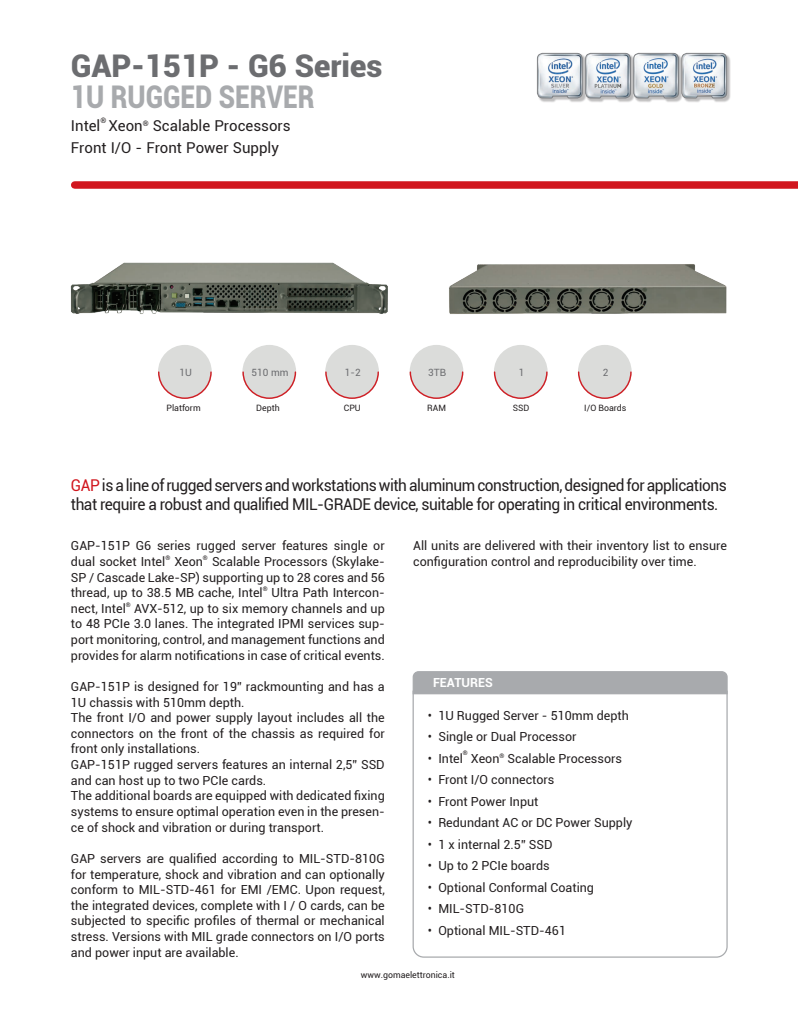
<style>
.page{position:relative;width:798px;height:1028px;background:#fff}
.page>*{position:absolute;margin:0;border:0;box-sizing:border-box;transform-origin:0 0}
.t1{font:900 31.25px "Roboto";color:#6c6d70}
.t2{font:900 31.25px "Roboto";color:#a8aaad;scale:.84 1}
.t3{font:16.25px/18.8px "Roboto";letter-spacing:-.03em;color:#231f20;scale:.95 1}
.t4{font:15px/22.5px "Roboto";color:#231f20}
.t5{font:12.5px/15.6px "Roboto";color:#231f20}
.t6{font:700 12.5px "Roboto";color:#fff}
.t7{font:10px "Roboto";color:#6c6d70}
.t8{font:8.75px "Roboto";color:#231f20}
.t9{font:7.5px "Roboto";color:#231f20}
.t10{font:6.25px "Roboto";color:#231f20}
.s1{color:#d1161e}
</style>
<div class="page">
<img style="left:449px;top:264px;width:278px;height:50px">
<img style="left:70px;top:262px;width:318px;height:52px">
<div style="left:537px;top:54px;width:49px;height:48px;background:#231f20;opacity:.3"></div>
<div style="left:586px;top:54px;width:48px;height:48px;background:#231f20;opacity:.3"></div>
<div style="left:634px;top:54px;width:48px;height:48px;background:#231f20;opacity:.3"></div>
<div style="left:682px;top:54px;width:48px;height:48px;background:#231f20;opacity:.3"></div>
<svg style="left:537px;top:53px;width:190px;height:46px"></svg>
<div style="left:75px;top:181px;width:722px;height:8px;background:#d1161e"></div>
<div style="left:158px;top:345px;width:54px;height:53px;background:#dbdcda;border-radius:50%"></div>
<svg style="left:158px;top:370px;width:54px;height:29px"></svg>
<div style="left:242px;top:345px;width:54px;height:53px;background:#dbdcda;border-radius:50%"></div>
<svg style="left:242px;top:370px;width:55px;height:29px"></svg>
<div style="left:325px;top:345px;width:54px;height:53px;background:#dbdcda;border-radius:50%"></div>
<svg style="left:325px;top:371px;width:54px;height:28px"></svg>
<div style="left:409px;top:345px;width:54px;height:53px;background:#dbdcda;border-radius:50%"></div>
<svg style="left:409px;top:370px;width:55px;height:29px"></svg>
<div style="left:493px;top:345px;width:54px;height:53px;background:#dbdcda;border-radius:50%"></div>
<svg style="left:493px;top:370px;width:55px;height:29px"></svg>
<div style="left:577px;top:345px;width:54px;height:53px;background:#dbdcda;border-radius:50%"></div>
<svg style="left:577px;top:370px;width:55px;height:29px"></svg>
<svg style="left:412px;top:695px;width:316px;height:263px"></svg>
<div style="left:412px;top:671px;width:316px;height:24px;background:#a8aaad"></div>
<h1 class="t1" style="left:71px;top:44px;width:313px">GAP-151P - G6 Series</h1>
<h1 class="t2" style="left:71px;top:75px;width:291px">1U RUGGED SERVER</h1>
<p class="t4" style="left:71px;top:113px;width:31px">Intel</p>
<p class="t9" style="left:100px;top:115px;width:7px">®</p>
<p class="t4" style="left:71px;top:113px;width:221px;text-indent:37px">Xeon<sup>®</sup> Scalable Processors<br>Front I/O - Front Power Supply</p>
<p class="t7" style="left:179px;top:365px;width:14px">1U</p>
<p class="t8" style="left:166px;top:402px;width:36px">Platform</p>
<p class="t7" style="left:251px;top:365px;width:38px">510 mm</p>
<p class="t8" style="left:256px;top:402px;width:25px">Depth</p>
<p class="t7" style="left:345px;top:365px;width:17px">1-2</p>
<p class="t8" style="left:343px;top:402px;width:19px">CPU</p>
<p class="t7" style="left:428px;top:365px;width:19px">3TB</p>
<p class="t8" style="left:427px;top:402px;width:20px">RAM</p>
<p class="t7" style="left:518px;top:365px;width:7px">1</p>
<p class="t8" style="left:512px;top:402px;width:18px">SSD</p>
<p class="t7" style="left:602px;top:365px;width:7px">2</p>
<p class="t8" style="left:584px;top:401px;width:44px">I/O Boards</p>
<h2 class="t3" style="left:71px;top:475px;width:691px"><span class="s1">GAP</span> is a line of rugged servers and workstations with aluminum construction, designed for applications that require a robust and qualified MIL-GRADE device, suitable for operating in critical environments.</h2>
<p class="t5" style="left:71px;top:537px;width:315px">GAP-151P G6 series rugged server features single or dual socket Intel</p>
<p class="t10" style="left:165px;top:553px;width:6px">®</p>
<p class="t5" style="left:174px;top:553px;width:30px">Xeon</p>
<p class="t10" style="left:203px;top:553px;width:6px">®</p>
<p class="t5" style="left:71px;top:553px;width:315px;text-align:justify;text-indent:141px">Scalable Processors (Skylake-SP / Cascade Lake-SP) supporting up to 28 cores and 56 thread, up to 38.5 MB cache, Intel</p>
<p class="t10" style="left:263px;top:584px;width:6px">®</p>
<p class="t5" style="left:271px;top:584px;width:115px">Ultra Path Intercon-</p>
<p class="t5" style="left:71px;top:600px;width:56px">nect, Intel</p>
<p class="t10" style="left:126px;top:600px;width:6px">®</p>
<p class="t5" style="left:71px;top:600px;width:315px;text-align:justify;text-indent:63px">AVX-512, up to six memory channels and up to 48 PCIe 3.0 lanes. The integrated IPMI services sup&shy;port monitoring, control, and management functions and provides for alarm notifications in case of critical events.</p>
<p class="t5" style="left:71px;top:678px;width:315px">GAP-151P is designed for 19” rackmounting and has a 1U chassis with 510mm depth.<br>The front I/O and power supply layout includes all the connectors on the front of the chassis as required for front only installations.<br>GAP-151P rugged servers features an internal 2,5” SSD and can host up to two PCIe cards.<br>The additional boards are equipped with dedicated fixing systems to ensure optimal operation even in the presen&shy;ce of shock and vibration or during transport.</p>
<p class="t5" style="left:71px;top:850px;width:315px;text-align:justify">GAP servers are qualified according to MIL-STD-810G for temperature, shock and vibration and can optionally conform to MIL-STD-461 for EMI /EMC. Upon request, the integrated devices, complete with I / O cards, can be subjected to specific profiles of thermal or mechanical stress. Versions with MIL grade connectors on I/O ports and power input are available.</p>
<p class="t5" style="left:413px;top:537px;width:315px">All units are delivered with their inventory list to ensure configuration control and reproducibility over time.</p>
<p class="t6" style="left:433px;top:674px;width:61px">FEATURES</p>
<p class="t5" style="left:427px;top:707px;width:203px">• 1U Rugged Server - 510mm depth</p>
<p class="t5" style="left:427px;top:728px;width:150px">• Single or Dual Processor</p>
<p class="t5" style="left:427px;top:750px;width:37px">• Intel</p>
<p class="t10" style="left:462px;top:748px;width:6px">®</p>
<p class="t5" style="left:471px;top:750px;width:152px">Xeon<sup>®</sup> Scalable Processors</p>
<p class="t5" style="left:427px;top:771px;width:128px">• Front I/O connectors</p>
<p class="t5" style="left:427px;top:793px;width:112px">• Front Power Input</p>
<p class="t5" style="left:427px;top:814px;width:206px">• Redundant AC or DC Power Supply</p>
<p class="t5" style="left:427px;top:836px;width:126px">• 1 x internal 2.5” SSD</p>
<p class="t5" style="left:427px;top:857px;width:123px">• Up to 2 PCIe boards</p>
<p class="t5" style="left:427px;top:879px;width:168px">• Optional Conformal Coating</p>
<p class="t5" style="left:427px;top:900px;width:98px">• MIL-STD-810G</p>
<p class="t5" style="left:427px;top:921px;width:140px">• Optional MIL-STD-461</p>
<p class="t8" style="left:360px;top:968px;width:95px">www.gomaelettronica.it</p>
</div>
